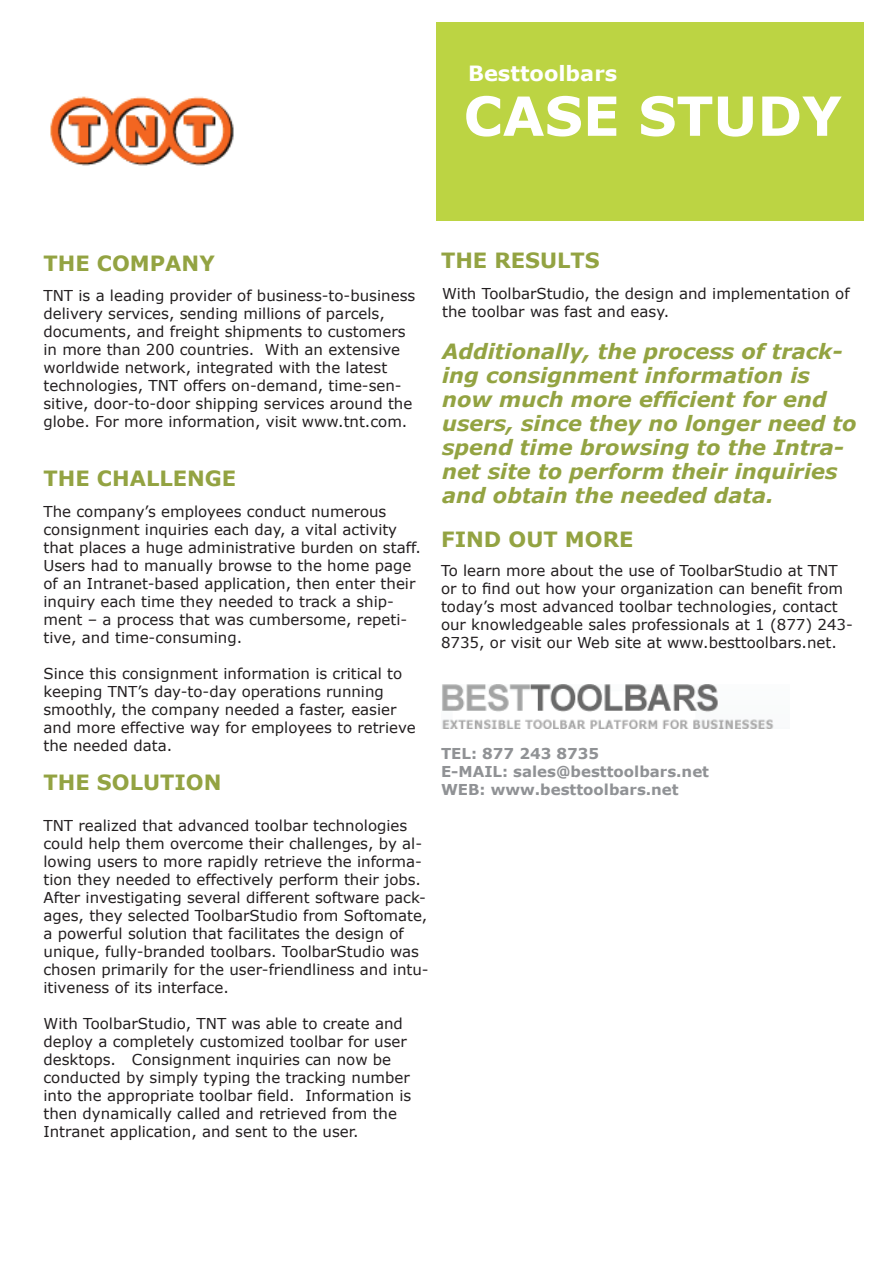
<style>
.page{position:relative;width:893px;height:1263px;background:#fff}
.page>*{position:absolute;margin:0;border:0;box-sizing:border-box;transform-origin:0 0}
.t1{font:700 54px "Verdana";color:#fff}
.t2{font:italic 700 21px/24px "Verdana";color:#93a342}
.t3{font:700 21px "Verdana";color:#93a342}
.t4{font:700 21px "Verdana";color:#fff}
.t5{font:15px/18px "Verdana";color:#231f20}
.t6{font:700 15px/18px "Verdana";color:#909295}
</style>
<div class="page">
<div style="left:436px;top:22px;width:428px;height:198px;background:#bcd443"></div>
<img style="left:442px;top:685px;width:332px;height:43px">
<img style="left:50px;top:96px;width:184px;height:70px">
<h2 class="t4" style="left:468px;top:60px;width:151px">Besttoolbars</h2>
<h1 class="t1" style="left:464px;top:82px;width:380px">CASE STUDY</h1>
<h2 class="t3" style="left:44px;top:250px;width:173px">The Company</h2>
<p class="t5" style="left:44px;top:286px;width:373px">TNT is a leading provider of business-to-business delivery services, sending millions of parcels, documents, and freight shipments to customers in more than 200 countries. With an extensive worldwide network, integrated with the latest technologies, TNT offers on-demand, time-sen&shy;sitive, door-to-door shipping services around the globe. For more information, visit www.tnt.com.</p>
<h2 class="t3" style="left:44px;top:465px;width:191px">The Challe nge</h2>
<p class="t5" style="left:44px;top:502px;width:379px">The company’s employees conduct numerous consignment inquiries each day, a vital activity that places a huge administrative burden on staff.<br>Users had to manually browse to the home page of an Intranet-based application, then enter their inquiry each time they needed to track a ship&shy;ment – a process that was cumbersome, repeti&shy;tive, and time-consuming.</p>
<p class="t5" style="left:44px;top:664px;width:374px">Since this consignment information is critical to keeping TNT’s day-to-day operations running smoothly, the company needed a faster, easier and more effective way for employees to retrieve the needed data.</p>
<h2 class="t3" style="left:44px;top:769px;width:180px">The Solution</h2>
<p class="t5" style="left:44px;top:816px;width:387px">TNT realized that advanced toolbar technologies could help them overcome their challenges, by al&shy;lowing users to more rapidly retrieve the informa&shy;tion they needed to effectively perform their jobs.<br>After investigating several different software pack&shy;ages, they selected ToolbarStudio from Softomate, a powerful solution that facilitates the design of unique, fully-branded toolbars. ToolbarStudio was chosen primarily for the user-friendliness and intu&shy;itiveness of its interface.</p>
<p class="t5" style="left:44px;top:1014px;width:369px">With ToolbarStudio, TNT was able to create and deploy a completely customized toolbar for user desktops. Consignment inquiries can now be conducted by simply typing the tracking number into the appropriate toolbar field. Information is then dynamically called and retrieved from the Intranet application, and sent to the user.</p>
<h2 class="t3" style="left:441px;top:247px;width:86px">The Resu</h2>
<h2 class="t3" style="left:557px;top:247px;width:29px">lts</h2>
<p class="t5" style="left:442px;top:284px;width:409px">With ToolbarStudio, the design and implementation of the toolbar was fast and easy.</p>
<h2 class="t2" style="left:442px;top:339px;width:416px">Additionally, the process of track&shy;ing consignment information is now much more efficient for end users, since they no longer need to spend time browsing to the Intra&shy;net site to perform their inquiries and obtain the needed data.</h2>
<h2 class="t3" style="left:441px;top:526px;width:194px">FIN D OUT MORE</h2>
<p class="t5" style="left:441px;top:561px;width:413px">To learn more about the use of ToolbarStudio at TNT or to find out how your organization can benefit from today’s most advanced toolbar technologies, contact our knowledgeable sales professionals at 1 (877) 243- 8735, or visit our Web site at www.besttoolbars.net.</p>
<p class="t6" style="left:441px;top:744px;width:270px">TEL: 877 243 8735<br>E-MAIL: sales@besttoolbars.net<br>WEB: www.besttoolbars.net</p>
</div>
